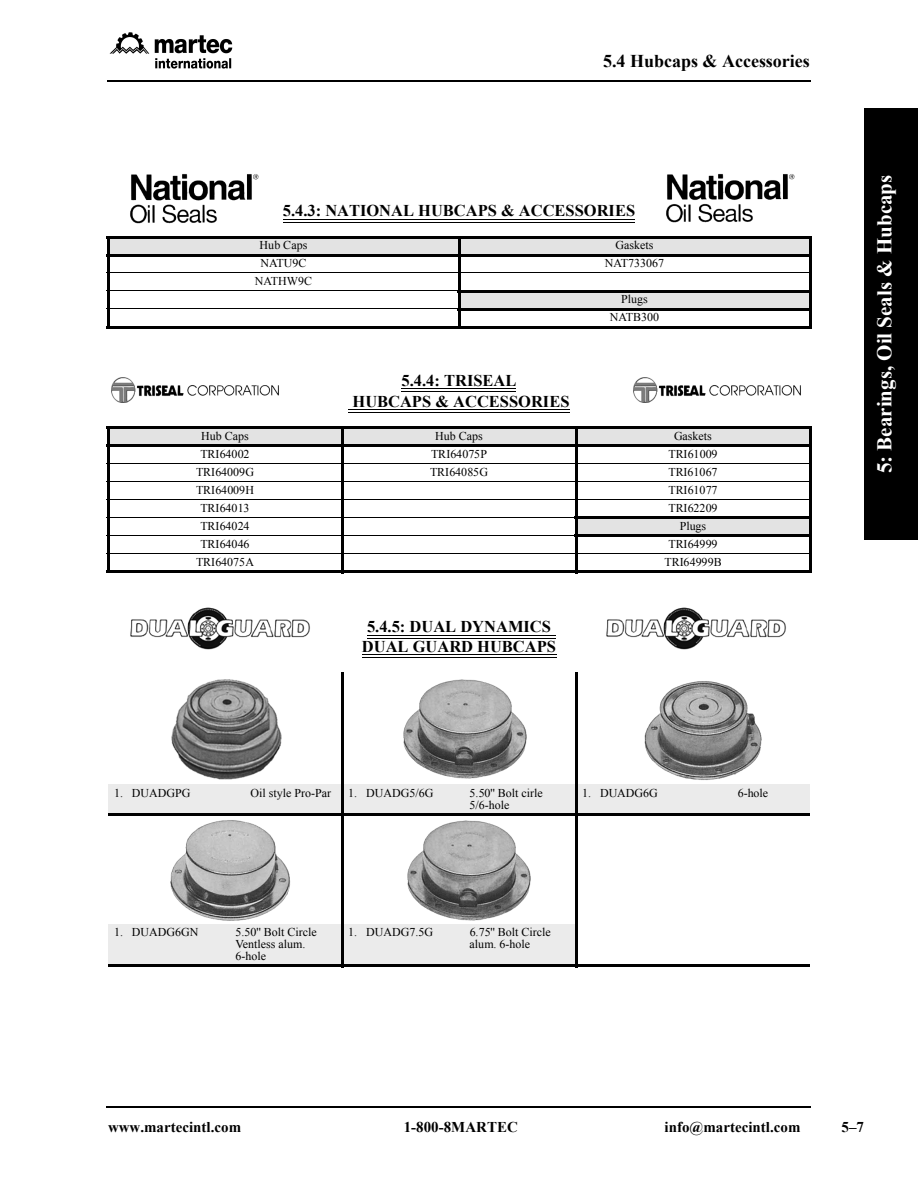
<style>
.page{position:relative;width:918px;height:1188px;background:#fff}
.page>*{position:absolute;margin:0;border:0;box-sizing:border-box;transform-origin:0 0}
.t1{font:700 21px "Times New Roman";color:#fff}
.t2{font:700 18px "Times New Roman";color:#000}
.t3{font:700 16.5px/20.5px "Times New Roman";color:#000;text-align:center}
.t4{font:700 15px "Times New Roman";color:#000}
.t5{font:12px/12px "Times New Roman";color:#000}
</style>
<div class="page">
<hr style="left:107px;top:1106px;width:703px;height:2px;background:#000">
<div style="left:864px;top:108px;width:54px;height:432px;background:#000"></div>
<hr style="left:108px;top:80px;width:703px;height:2px;background:#000">
<img style="left:109px;top:32px;width:124px;height:37px">
<hr style="left:283px;top:219px;width:42px;height:1px;background:#000">
<hr style="left:283px;top:222px;width:42px;height:1px;background:#000">
<hr style="left:325px;top:219px;width:310px;height:1px;background:#000">
<hr style="left:325px;top:222px;width:310px;height:1px;background:#000">
<hr style="left:402px;top:389px;width:114px;height:1px;background:#000">
<hr style="left:402px;top:392px;width:114px;height:1px;background:#000">
<hr style="left:348px;top:409px;width:222px;height:1px;background:#000">
<hr style="left:348px;top:412px;width:222px;height:1px;background:#000">
<hr style="left:367px;top:635px;width:188px;height:1px;background:#000">
<hr style="left:367px;top:638px;width:188px;height:1px;background:#000">
<hr style="left:362px;top:654px;width:194px;height:1px;background:#000">
<hr style="left:362px;top:657px;width:194px;height:1px;background:#000">
<div style="left:108px;top:237px;width:351px;height:18px;background:#e3e3e3"></div>
<div style="left:459px;top:237px;width:351px;height:18px;background:#e3e3e3"></div>
<div style="left:459px;top:291px;width:351px;height:18px;background:#e3e3e3"></div>
<div style="left:108px;top:428px;width:234px;height:18px;background:#e3e3e3"></div>
<div style="left:342px;top:428px;width:234px;height:18px;background:#e3e3e3"></div>
<div style="left:576px;top:428px;width:234px;height:18px;background:#e3e3e3"></div>
<div style="left:576px;top:518px;width:234px;height:18px;background:#e3e3e3"></div>
<div style="left:108px;top:784px;width:234px;height:30px;background:#ebebeb"></div>
<div style="left:342px;top:784px;width:234px;height:30px;background:#ebebeb"></div>
<div style="left:576px;top:784px;width:234px;height:30px;background:#ebebeb"></div>
<div style="left:108px;top:924px;width:234px;height:42px;background:#ebebeb"></div>
<div style="left:342px;top:924px;width:234px;height:42px;background:#ebebeb"></div>
<hr style="left:107px;top:238px;width:3px;height:88px;background:#000">
<hr style="left:458px;top:236px;width:3px;height:92px;background:#000">
<hr style="left:809px;top:238px;width:3px;height:88px;background:#000">
<hr style="left:106px;top:236px;width:706px;height:2px;background:#000">
<hr style="left:106px;top:254px;width:706px;height:2px;background:#000">
<hr style="left:106px;top:273px;width:706px;height:1px;background:#000">
<hr style="left:106px;top:291px;width:355px;height:1px;background:#000">
<hr style="left:457px;top:290px;width:355px;height:2px;background:#000">
<hr style="left:106px;top:309px;width:355px;height:1px;background:#000">
<hr style="left:457px;top:308px;width:355px;height:2px;background:#000">
<hr style="left:106px;top:326px;width:706px;height:2px;background:#000">
<hr style="left:107px;top:429px;width:3px;height:141px;background:#000">
<hr style="left:341px;top:426px;width:3px;height:147px;background:#000">
<hr style="left:575px;top:426px;width:3px;height:147px;background:#000">
<hr style="left:809px;top:429px;width:3px;height:141px;background:#000">
<hr style="left:106px;top:426px;width:706px;height:3px;background:#000">
<hr style="left:106px;top:444px;width:706px;height:3px;background:#000">
<hr style="left:106px;top:463px;width:706px;height:1px;background:#000">
<hr style="left:106px;top:481px;width:706px;height:1px;background:#000">
<hr style="left:106px;top:499px;width:706px;height:1px;background:#000">
<hr style="left:106px;top:517px;width:472px;height:1px;background:#000">
<hr style="left:574px;top:516px;width:238px;height:3px;background:#000">
<hr style="left:106px;top:535px;width:472px;height:1px;background:#000">
<hr style="left:574px;top:534px;width:238px;height:3px;background:#000">
<hr style="left:106px;top:553px;width:706px;height:1px;background:#000">
<hr style="left:106px;top:570px;width:706px;height:3px;background:#000">
<hr style="left:341px;top:672px;width:3px;height:295px;background:#000">
<hr style="left:575px;top:672px;width:3px;height:295px;background:#000">
<hr style="left:108px;top:813px;width:702px;height:3px;background:#000">
<hr style="left:108px;top:964px;width:702px;height:3px;background:#000">
<img style="left:130px;top:173px;width:129px;height:51px">
<img style="left:666px;top:173px;width:129px;height:50px">
<img style="left:111px;top:378px;width:168px;height:24px">
<img style="left:633px;top:378px;width:168px;height:24px">
<img style="left:130px;top:607px;width:180px;height:43px">
<img style="left:606px;top:607px;width:180px;height:43px">
<img style="left:171px;top:679px;width:111px;height:101px">
<img style="left:403px;top:679px;width:124px;height:100px">
<img style="left:644px;top:681px;width:118px;height:99px">
<img style="left:170px;top:820px;width:121px;height:101px">
<img style="left:407px;top:820px;width:124px;height:101px">
<h2 class="t2" style="left:603px;top:51px;width:208px">5.4 Hubcaps &amp; Accessories</h2>
<h3 class="t3" style="left:283px;top:201px;width:354px">5.4.3: NATIONAL HUBCAPS &amp; ACCESSORIES</h3>
<p class="t5" style="left:260px;top:239px;width:49px">Hub Caps</p>
<p class="t5" style="left:616px;top:239px;width:39px">Gaskets</p>
<p class="t5" style="left:261px;top:257px;width:47px">NATU9C</p>
<p class="t5" style="left:605px;top:257px;width:61px">NAT733067</p>
<p class="t5" style="left:255px;top:275px;width:59px">NATHW9C</p>
<p class="t5" style="left:610px;top:290px;width:51px;line-height:18px;text-align:center">Plugs<br>NATB300</p>
<h3 class="t3" style="left:353px;top:370px;width:219px">5.4.4: TRISEAL<br>HUBCAPS &amp; ACCESSORIES</h3>
<p class="t5" style="left:201px;top:430px;width:49px">Hub Caps</p>
<p class="t5" style="left:435px;top:430px;width:49px">Hub Caps</p>
<p class="t5" style="left:674px;top:430px;width:39px">Gaskets</p>
<p class="t5" style="left:200px;top:448px;width:51px">TRI64002</p>
<p class="t5" style="left:431px;top:448px;width:58px">TRI64075P</p>
<p class="t5" style="left:668px;top:448px;width:51px">TRI61009</p>
<p class="t5" style="left:196px;top:466px;width:59px">TRI64009G</p>
<p class="t5" style="left:430px;top:466px;width:59px">TRI64085G</p>
<p class="t5" style="left:668px;top:466px;width:51px">TRI61067</p>
<p class="t5" style="left:196px;top:484px;width:59px">TRI64009H</p>
<p class="t5" style="left:668px;top:484px;width:51px">TRI61077</p>
<p class="t5" style="left:200px;top:502px;width:51px">TRI64013</p>
<p class="t5" style="left:668px;top:502px;width:51px">TRI62209</p>
<p class="t5" style="left:200px;top:520px;width:51px">TRI64024</p>
<p class="t5" style="left:680px;top:520px;width:28px">Plugs</p>
<p class="t5" style="left:200px;top:538px;width:51px">TRI64046</p>
<p class="t5" style="left:668px;top:538px;width:51px">TRI64999</p>
<p class="t5" style="left:196px;top:556px;width:59px">TRI64075A</p>
<p class="t5" style="left:664px;top:556px;width:59px">TRI64999B</p>
<h3 class="t3" style="left:362px;top:617px;width:195px;line-height:19.5px">5.4.5: DUAL DYNAMICS<br>DUAL GUARD HUBCAPS</h3>
<p class="t5" style="left:114px;top:787px;width:78px">1. DUADGPG</p>
<p class="t5" style="left:251px;top:787px;width:82px">Oil style Pro-Par</p>
<p class="t5" style="left:348px;top:787px;width:87px">1. DUADG5/6G</p>
<p class="t5" style="left:470px;top:787px;width:75px">5.50'' Bolt cirle<br>5/6-hole</p>
<p class="t5" style="left:582px;top:787px;width:77px">1. DUADG6G</p>
<p class="t5" style="left:738px;top:787px;width:32px">6-hole</p>
<p class="t5" style="left:114px;top:926px;width:86px">1. DUADG6GN</p>
<p class="t5" style="left:236px;top:926px;width:83px">5.50'' Bolt Circle<br>Ventless alum.<br>6-hole</p>
<p class="t5" style="left:348px;top:926px;width:87px">1. DUADG7.5G</p>
<p class="t5" style="left:470px;top:926px;width:83px">6.75'' Bolt Circle alum. 6-hole</p>
<h1 class="t1" style="left:873px;top:473px;width:300px;rotate:-90deg">5: Bearings, Oil Seals &amp; Hubcaps</h1>
<p class="t4" style="left:108px;top:1119px;width:135px">www.martecintl.com</p>
<p class="t4" style="left:404px;top:1119px;width:116px">1-800-8MARTEC</p>
<p class="t4" style="left:665px;top:1119px;width:137px">info@martecintl.com</p>
<p class="t4" style="left:841px;top:1119px;width:24px">5–7</p>
</div>
